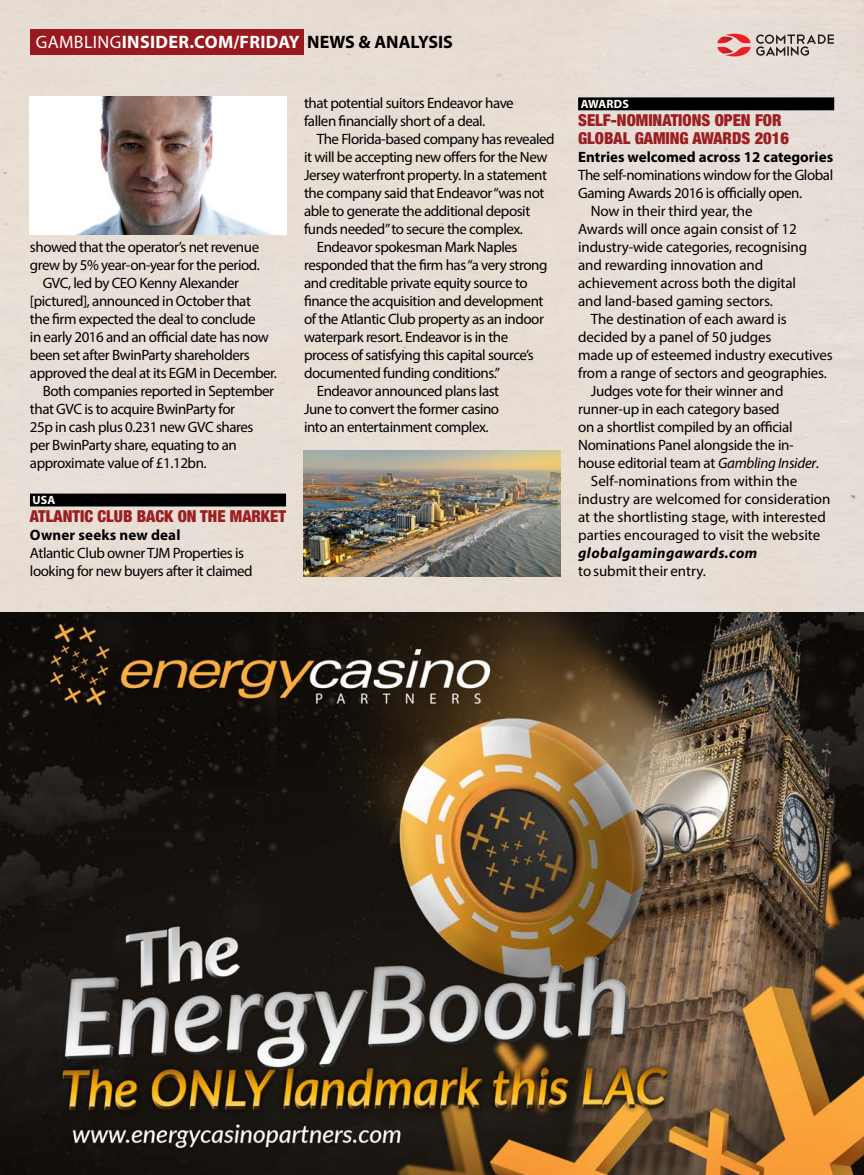
<style>
.page{position:relative;width:864px;height:1175px;background:#fff}
.page>*{position:absolute;margin:0;border:0;box-sizing:border-box;transform-origin:0 0}
.t1{font:700 18px "Myriad Pro";letter-spacing:.005em;color:#fff}
.t2{font:900 condensed 16.5px/18px "Helvetica Neue LT Std";color:#9b1f22}
.t3{font:15px/18px "Myriad Pro";letter-spacing:-.03em;color:#000}
.t4{font:15px/18px "Myriad Pro";letter-spacing:-.01em;color:#000}
.t5{font:15px/18px "Myriad Pro";color:#000}
.t6{font:700 15px "Myriad Pro";color:#000}
.t7{font:700 12px "Myriad Pro";letter-spacing:.02em;color:#fff}
.s1{font-weight:400}
.s2{color:#000}
.s3{font-style:italic}
.s4{font-weight:700;font-style:italic}
</style>
<div class="page">
<div style="left:0;top:0;width:864px;height:612px;background:#e7ded4"></div>
<div style="left:30px;top:29px;width:273px;height:25px;background:#981a1e"></div>
<div style="left:30px;top:493px;width:256px;height:13px;background:#000"></div>
<div style="left:578px;top:97px;width:256px;height:13px;background:#000"></div>
<img style="left:0;top:612px;width:864px;height:562px">
<img style="left:304px;top:450px;width:257px;height:126px">
<img style="left:0;top:0;width:1px;height:576px">
<svg style="left:717px;top:33px;width:33px;height:23px"></svg>
<svg style="left:756px;top:34px;width:78px;height:22px"></svg>
<img style="left:30px;top:97px;width:256px;height:137px">
<p class="t1" style="left:36px;top:30px;width:419px"><span class="s1">GAMBLING</span>INSIDER.COM/FRIDAY <span class="s2">NEWS &amp; ANALYSIS</span></p>
<p class="t3" style="left:30px;top:238px;width:231px">showed that the operator’s net revenue grew by 5% year-on-year for the period.</p>
<p class="t3" style="left:30px;top:274px;width:249px;text-indent:13px">GVC, led by CEO Kenny Alexander [pictured], announced in October that<br>the firm expected the deal to conclude<br>in early 2016 and an official date has now been set after BwinParty shareholders approved the deal at its EGM in December.</p>
<p class="t3" style="left:30px;top:382px;width:246px;text-indent:13px">Both companies reported in September that GVC is to acquire BwinParty for<br>25p in cash plus 0.231 new GVC shares per BwinParty share, equating to an approximate value of £1.12bn.</p>
<p class="t7" style="left:33px;top:492px;width:25px">USA</p>
<p class="t2" style="left:30px;top:507px;width:258px">ATLANTIC CLUB BACK ON THE MARKET</p>
<p class="t6" style="left:30px;top:525px;width:152px">Owner seeks new deal</p>
<p class="t3" style="left:30px;top:544px;width:224px">Atlantic Club owner TJM Properties is looking for new buyers after it claimed</p>
<p class="t3" style="left:304px;top:94px;width:211px">that potential suitors Endeavor have fallen financially short of a deal.</p>
<p class="t3" style="left:304px;top:130px;width:252px;text-indent:13px">The Florida-based company has revealed it will be accepting new offers for the New Jersey waterfront property. In a statement the company said that Endeavor “was not able to generate the additional deposit funds needed” to secure the complex.</p>
<p class="t3" style="left:304px;top:238px;width:245px;text-indent:13px">Endeavor spokesman Mark Naples responded that the firm has “a very strong and creditable private equity source to finance the acquisition and development of the Atlantic Club property as an indoor waterpark resort. Endeavor is in the process of satisfying this capital source’s documented funding conditions.”</p>
<p class="t3" style="left:304px;top:382px;width:197px;text-align:justify;text-indent:13px">Endeavor announced plans last June to convert the former casino into an entertainment complex.</p>
<p class="t7" style="left:581px;top:96px;width:50px">AWARDS</p>
<p class="t2" style="left:578px;top:111px;width:212px">SELF-NOMINATIONS OPEN FOR<br>GLOBAL GAMING AWARDS 2016</p>
<p class="t6" style="left:578px;top:147px;width:257px">Entries welcomed across 12 categories</p>
<p class="t3" style="left:578px;top:166px;width:257px">The self-nominations window for the Global<br>Gaming Awards 2016 is officially open.</p>
<p class="t4" style="left:578px;top:202px;width:230px;text-indent:13px">Now in their third year, the<br>Awards will once again consist of 12 industry-wide categories, recognising and rewarding innovation and achievement across both the digital and land-based gaming sectors.</p>
<p class="t4" style="left:578px;top:310px;width:256px;text-indent:13px">The destination of each award is decided by a panel of 50 judges<br>made up of esteemed industry executives from a range of sectors and geographies.</p>
<p class="t3" style="left:578px;top:382px;width:242px;text-indent:13px">Judges vote for their winner and runner-up in each category based<br>on a shortlist compiled by an official Nominations Panel alongside the in&shy;house editorial team at <span class="s3">Gambling Insider</span>.</p>
<p class="t5" style="left:578px;top:472px;width:254px;text-indent:13px">Self-nominations from within the industry are welcomed for consideration at the shortlisting stage, with interested parties encouraged to visit the website <span class="s4">globalgamingawards.com<br></span>to submit their entry.</p>
</div>
